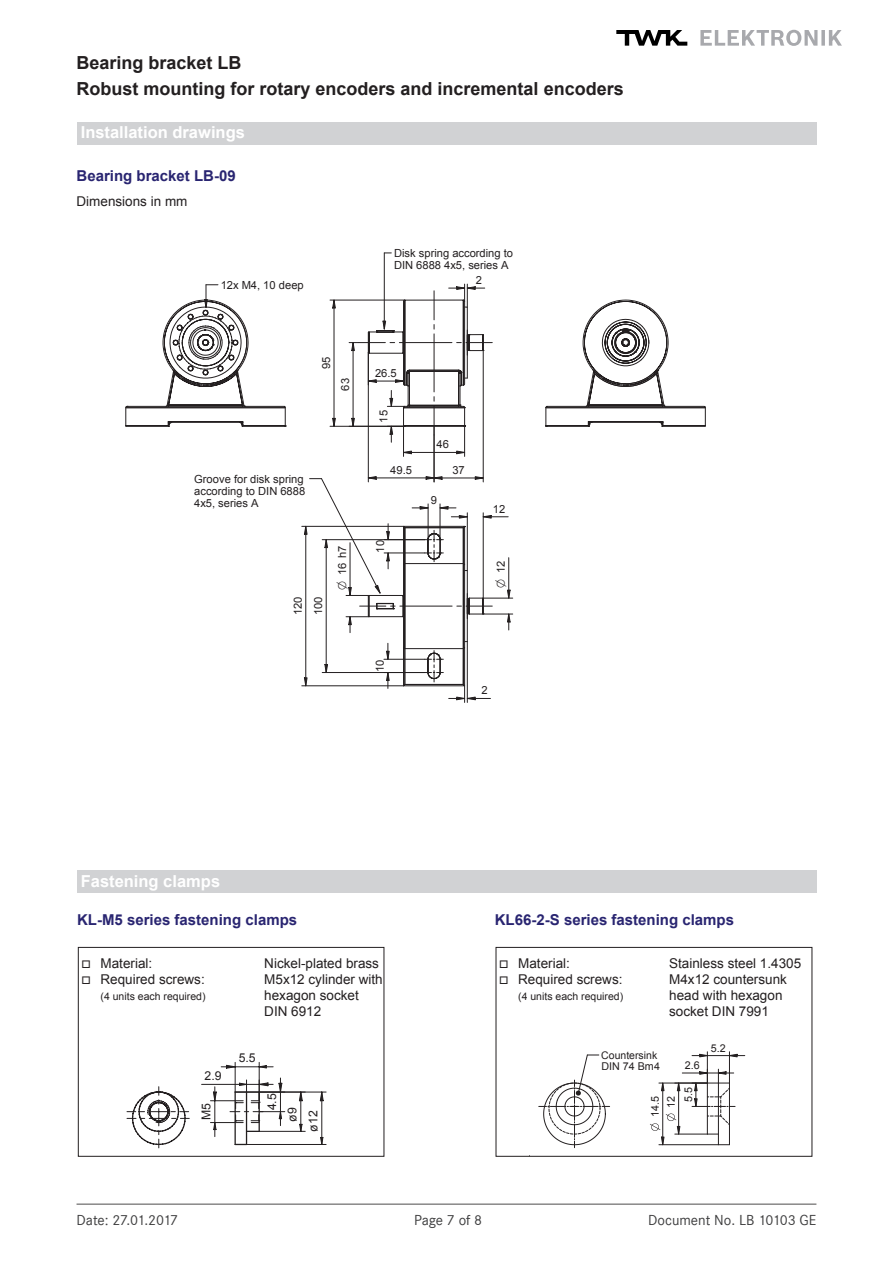
<style>
.page{position:relative;width:893px;height:1263px;background:#fff}
.page>*{position:absolute;margin:0;border:0;box-sizing:border-box;transform-origin:0 0}
.t1{font:700 18px/25.8px "Arial";color:#231f20}
.t2{font:700 16.5px "Arial";color:#fff}
.t3{font:700 15px "Arial";color:#292571}
.t4{font:15px "Corporate S";color:#3e3e3f}
.t5{font:13.5px/16.2px "Arial";color:#231f20}
.t6{font:12.3px/20.9px "Arial";color:#231f20;text-align:right}
.t7{font:11.25px/12px "Arial";color:#231f20}
.t8{font:10.8px/11.6px "Arial";color:#231f20}
.t9{font:10.5px "Arial";color:#231f20}
</style>
<div class="page">
<hr style="left:77px;top:1203px;width:739px;height:2px;background:#888787">
<svg style="left:616px;top:30px;width:71px;height:16px"></svg>
<svg style="left:700px;top:30px;width:142px;height:16px"></svg>
<hr style="left:246px;top:1092px;width:1px;height:52px;background:#231f20">
<hr style="left:234px;top:1092px;width:2px;height:52px;background:#231f20">
<hr style="left:202px;top:1084px;width:71px;height:1px;background:#231f20">
<svg style="left:225px;top:1064px;width:10px;height:5px"></svg>
<svg style="left:258px;top:1065px;width:9px;height:4px"></svg>
<hr style="left:235px;top:1062px;width:1px;height:30px;background:#231f20">
<hr style="left:259px;top:1062px;width:1px;height:39px;background:#231f20">
<hr style="left:221px;top:1066px;width:52px;height:1px;background:#231f20">
<svg style="left:298px;top:1092px;width:5px;height:10px"></svg>
<svg style="left:299px;top:1123px;width:4px;height:8px"></svg>
<hr style="left:259px;top:1131px;width:46px;height:1px;background:#231f20">
<hr style="left:300px;top:1092px;width:1px;height:39px;background:#231f20">
<svg style="left:319px;top:1092px;width:5px;height:10px"></svg>
<svg style="left:320px;top:1136px;width:4px;height:8px"></svg>
<hr style="left:235px;top:1091px;width:91px;height:1px;background:#231f20">
<hr style="left:235px;top:1144px;width:91px;height:1px;background:#231f20">
<hr style="left:321px;top:1092px;width:1px;height:52px;background:#231f20">
<hr style="left:280px;top:1078px;width:1px;height:47px;background:#231f20">
<hr style="left:214px;top:1087px;width:1px;height:49px;background:#231f20">
<svg style="left:127px;top:1087px;width:62px;height:61px"></svg>
<svg style="left:210px;top:1080px;width:75px;height:52px"></svg>
<div style="left:78px;top:947px;width:306px;height:210px;border:1px solid #231f20"></div>
<div style="left:496px;top:947px;width:316px;height:210px;border:1px solid #231f20"></div>
<div style="left:77px;top:122px;width:739px;height:23px;background:#d1d2d4"></div>
<div style="left:77px;top:870px;width:739px;height:23px;background:#d1d2d4"></div>
<hr style="left:707px;top:1083px;width:1px;height:51px;background:#231f20">
<hr style="left:718px;top:1083px;width:1px;height:62px;background:#231f20">
<hr style="left:729px;top:1083px;width:1px;height:62px;background:#231f20">
<svg style="left:677px;top:1082px;width:3px;height:9px"></svg>
<hr style="left:675px;top:1134px;width:32px;height:1px;background:#231f20">
<hr style="left:678px;top:1083px;width:1px;height:51px;background:#231f20">
<svg style="left:661px;top:1082px;width:3px;height:9px"></svg>
<hr style="left:659px;top:1083px;width:48px;height:1px;background:#231f20">
<hr style="left:659px;top:1144px;width:59px;height:1px;background:#231f20">
<svg style="left:650px;top:1113px;width:30px;height:33px"></svg>
<hr style="left:662px;top:1083px;width:1px;height:62px;background:#231f20">
<svg style="left:692px;top:1069px;width:43px;height:56px"></svg>
<hr style="left:682px;top:1073px;width:52px;height:1px;background:#231f20">
<svg style="left:699px;top:1054px;width:8px;height:3px"></svg>
<svg style="left:728px;top:1054px;width:9px;height:3px"></svg>
<hr style="left:707px;top:1052px;width:1px;height:31px;background:#231f20">
<hr style="left:729px;top:1052px;width:1px;height:31px;background:#231f20">
<hr style="left:692px;top:1055px;width:53px;height:1px;background:#231f20">
<svg style="left:539px;top:1055px;width:71px;height:93px"></svg>
<div style="left:601px;top:1051px;width:57px;height:10px;background:#fff"></div>
<svg style="left:545px;top:299px;width:161px;height:128px"></svg>
<svg style="left:404px;top:450px;width:8px;height:4px"></svg>
<svg style="left:456px;top:450px;width:10px;height:4px"></svg>
<hr style="left:403px;top:426px;width:1px;height:30px;background:#231f20">
<hr style="left:464px;top:426px;width:1px;height:30px;background:#231f20">
<hr style="left:403px;top:452px;width:62px;height:1px;background:#231f20">
<svg style="left:332px;top:418px;width:4px;height:8px"></svg>
<svg style="left:332px;top:299px;width:4px;height:10px"></svg>
<hr style="left:330px;top:426px;width:74px;height:1px;background:#231f20">
<hr style="left:330px;top:300px;width:75px;height:1px;background:#231f20">
<hr style="left:334px;top:300px;width:1px;height:126px;background:#231f20">
<hr style="left:368px;top:353px;width:1px;height:129px;background:#231f20">
<hr style="left:302px;top:526px;width:101px;height:1px;background:#231f20">
<hr style="left:302px;top:685px;width:101px;height:1px;background:#231f20">
<hr style="left:384px;top:253px;width:1px;height:76px;background:#231f20">
<svg style="left:349px;top:284px;width:143px;height:158px"></svg>
<svg style="left:125px;top:284px;width:161px;height:143px"></svg>
<hr style="left:483px;top:598px;width:30px;height:1px;background:#231f20">
<hr style="left:483px;top:614px;width:30px;height:1px;background:#231f20">
<hr style="left:483px;top:350px;width:1px;height:132px;background:#231f20">
<hr style="left:434px;top:426px;width:1px;height:56px;background:#231f20">
<svg style="left:304px;top:476px;width:207px;height:226px"></svg>
<h1 class="t1" style="left:77px;top:51px;width:549px">Bearing bracket LB<br>Robust mounting for rotary encoders and incremental encoders</h1>
<p class="t2" style="left:81px;top:121px;width:166px">Installation drawings</p>
<p class="t3" style="left:77px;top:166px;width:161px">Bearing bracket LB-09</p>
<p class="t5" style="left:77px;top:193px;width:113px">Dimensions in mm</p>
<p class="t7" style="left:221px;top:279px;width:85px">12x M4, 10 deep</p>
<p class="t7" style="left:394px;top:247px;width:120px">Disk spring according to<br>DIN 6888 4x5, series A</p>
<p class="t7" style="left:476px;top:274px;width:8px">2</p>
<p class="t7" style="left:320px;top:369px;width:14px;rotate:-90deg">95</p>
<p class="t7" style="left:339px;top:391px;width:14px;rotate:-90deg">63</p>
<p class="t7" style="left:194px;top:473px;width:112px">Groove for disk spring according to DIN 6888<br>4x5, series A</p>
<p class="t7" style="left:336px;top:575px;width:31px;rotate:-90deg">16 h7</p>
<p class="t7" style="left:288px;top:615px;width:20px;line-height:20.4px;rotate:-90deg">120<br>100</p>
<p class="t7" style="left:375px;top:367px;width:23px">26.5</p>
<p class="t7" style="left:378px;top:423px;width:14px;rotate:-90deg">15</p>
<p class="t7" style="left:390px;top:464px;width:23px">49.5</p>
<p class="t7" style="left:374px;top:552px;width:14px;rotate:-90deg">10</p>
<p class="t7" style="left:437px;top:439px;width:14px">46</p>
<p class="t7" style="left:431px;top:494px;width:8px">9</p>
<p class="t7" style="left:452px;top:464px;width:14px">37</p>
<p class="t7" style="left:493px;top:503px;width:14px">12</p>
<p class="t7" style="left:495px;top:573px;width:14px;rotate:-90deg">12</p>
<p class="t7" style="left:374px;top:672px;width:14px;rotate:-90deg">10</p>
<p class="t7" style="left:481px;top:685px;width:8px">2</p>
<p class="t2" style="left:81px;top:870px;width:141px">Fastening clamps</p>
<p class="t3" style="left:77px;top:910px;width:222px">KL-M5 series fastening clamps</p>
<p class="t5" style="left:81px;top:955px;width:72px">□ Material:</p>
<p class="t5" style="left:264px;top:955px;width:116px">Nickel-plated brass</p>
<p class="t5" style="left:81px;top:971px;width:125px">□ Required screws:</p>
<p class="t5" style="left:264px;top:971px;width:120px">M5x12 cylinder with</p>
<p class="t9" style="left:101px;top:990px;width:107px">(4 units each required)</p>
<p class="t5" style="left:264px;top:987px;width:96px">hexagon socket<br>DIN 6912</p>
<p class="t6" style="left:205px;top:1065px;width:19px">2.9</p>
<p class="t6" style="left:196px;top:1120px;width:18px;rotate:-90deg">M5</p>
<p class="t6" style="left:239px;top:1048px;width:19px">5.5</p>
<p class="t6" style="left:261px;top:1110px;width:19px;rotate:-90deg">4.5</p>
<p class="t6" style="left:282px;top:1132px;width:26px;rotate:-90deg">ø9 ø12</p>
<p class="t3" style="left:495px;top:910px;width:241px">KL66-2-S series fastening clamps</p>
<p class="t5" style="left:499px;top:955px;width:72px">□ Material:</p>
<p class="t5" style="left:669px;top:955px;width:134px">Stainless steel 1.4305</p>
<p class="t5" style="left:499px;top:971px;width:125px">□ Required screws:</p>
<p class="t5" style="left:669px;top:971px;width:119px">M4x12 countersunk</p>
<p class="t9" style="left:518px;top:990px;width:107px">(4 units each required)</p>
<p class="t5" style="left:669px;top:987px;width:115px">head with hexagon socket DIN 7991</p>
<p class="t9" style="left:601px;top:1048px;width:58px">Countersink</p>
<p class="t8" style="left:601px;top:1049px;width:60px">Senkung<br>DIN 74 Bm4</p>
<p class="t8" style="left:649px;top:1117px;width:22px;rotate:-90deg">14.5</p>
<p class="t8" style="left:665px;top:1107px;width:13px;rotate:-90deg">12</p>
<p class="t8" style="left:685px;top:1060px;width:16px">2.6</p>
<p class="t8" style="left:683px;top:1102px;width:16px;rotate:-90deg">5.5</p>
<p class="t8" style="left:711px;top:1042px;width:16px">5.2</p>
<p class="t4" style="left:77px;top:1211px;width:103px">Date: 27.01.2017</p>
<p class="t4" style="left:414px;top:1211px;width:70px">Page 7 of 8</p>
<p class="t4" style="left:648px;top:1211px;width:170px">Document No. LB 10103 GE</p>
</div>
